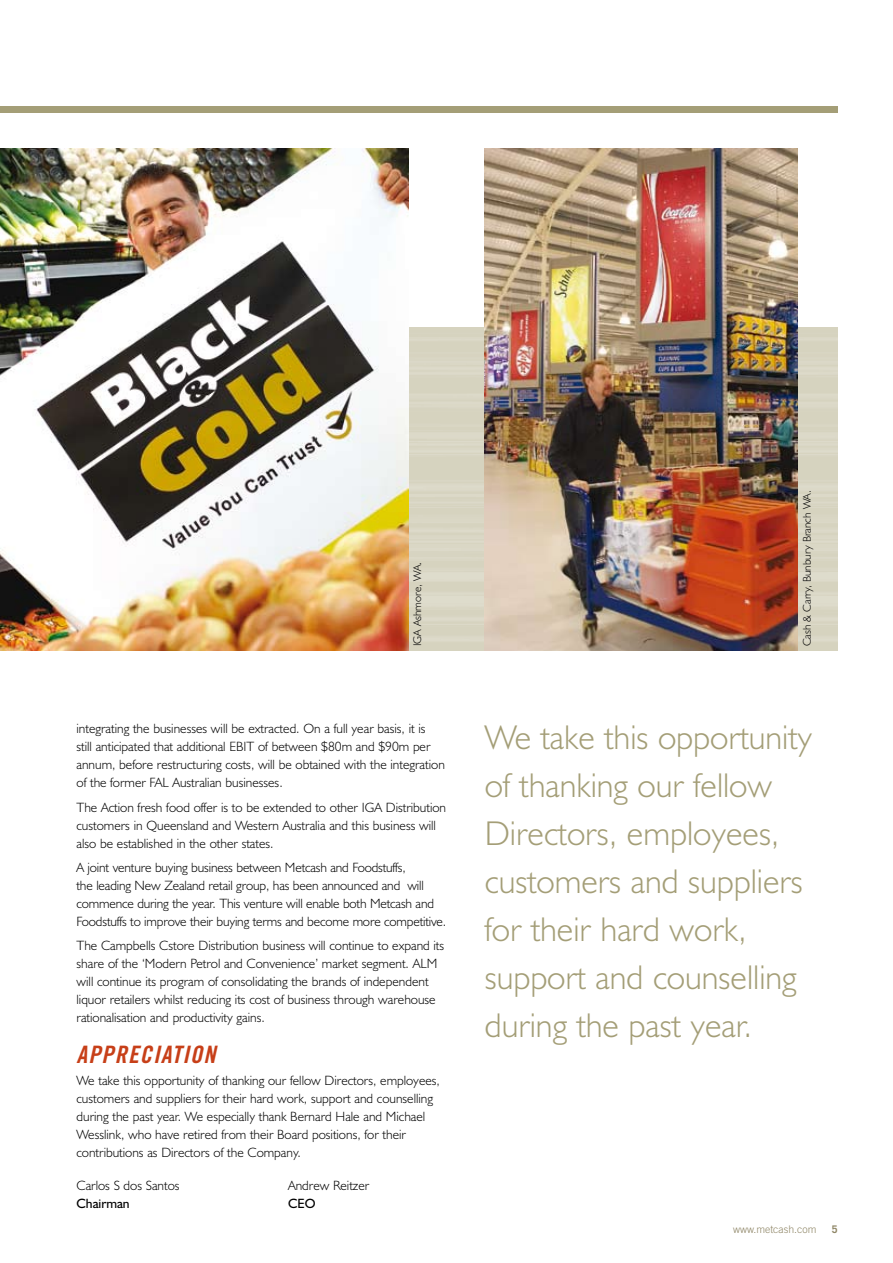
<style>
.page{position:relative;width:893px;height:1263px;background:#fff}
.page>*{position:absolute;margin:0;border:0;box-sizing:border-box;transform-origin:0 0}
.t1{font:300 34.5px/48px "Humanist 521 BT";color:#a49e77}
.t2{font:24px "Trade Gothic Bold Cond Twenty Obl";letter-spacing:.05em;color:#c73f18}
.t3{font:300 13.5px/18px "Humanist 521 BT";color:#000}
.t4{font:13.5px "Humanist 521 BT";color:#000}
.t5{font:300 11.25px "Humanist 521 BT";color:#000}
.t6{font:300 10.5px "Trade Gothic";color:#8f8666}
</style>
<div class="page">
<img style="left:408px;top:327px;width:430px;height:324px">
<div style="left:0;top:106px;width:838px;height:7px;background:#a49e77"></div>
<img style="left:485px;top:149px;width:312px;height:502px">
<img style="left:0;top:149px;width:408px;height:502px">
<p class="t5" style="left:410px;top:646px;width:86px;rotate:-90deg">IGA Ashmore, WA.</p>
<p class="t3" style="left:77px;top:719px;width:370px">integrating the businesses will be extracted. On a full year basis, it is<br>still anticipated that additional EBIT of between $80m and $90m per annum, before restructuring costs, will be obtained with the integration of the former FAL Australian businesses.</p>
<p class="t3" style="left:77px;top:798px;width:371px">The Action fresh food offer is to be extended to other IGA Distribution customers in Queensland and Western Australia and this business will also be established in the other states.</p>
<p class="t3" style="left:77px;top:858px;width:371px">A joint venture buying business between Metcash and Foodstuffs,<br>the leading New Zealand retail group, has been announced and will commence during the year. This venture will enable both Metcash and Foodstuffs to improve their buying terms and become more competitive.</p>
<p class="t3" style="left:77px;top:936px;width:369px">The Campbells Cstore Distribution business will continue to expand its share of the ‘Modern Petrol and Convenience’ market segment. ALM will continue its program of consolidating the brands of independent liquor retailers whilst reducing its cost of business through warehouse rationalisation and productivity gains.</p>
<h2 class="t2" style="left:77px;top:1039px;width:64px">APPRECIATIO</h2>
<h2 class="t2" style="left:203px;top:1039px;width:13px">N</h2>
<p class="t3" style="left:77px;top:1071px;width:365px">We take this opportunity of thanking our fellow Directors, employees, customers and suppliers for their hard work, support and counselling during the past year. We especially thank Bernard Hale and Michael Wesslink, who have retired from their Board positions, for their contributions as Directors of the Company.</p>
<p class="t3" style="left:77px;top:1176px;width:104px">Carlos S dos Santos</p>
<p class="t3" style="left:288px;top:1176px;width:83px">Andrew Reitzer</p>
<p class="t4" style="left:77px;top:1195px;width:55px">Chairman</p>
<p class="t4" style="left:288px;top:1195px;width:28px">CEO</p>
<p class="t5" style="left:800px;top:646px;width:157px;rotate:-90deg">Cash &amp; Carry, Bunbury Branch WA.</p>
<h1 class="t1" style="left:485px;top:713px;width:329px">We take this opportunity of thanking our fellow<br>Directors, employees, customers and suppliers for their hard work, support and counselling during the past year.</h1>
<p class="t6" style="left:733px;top:1223px;width:85px">www.metcash.com</p>
</div>
